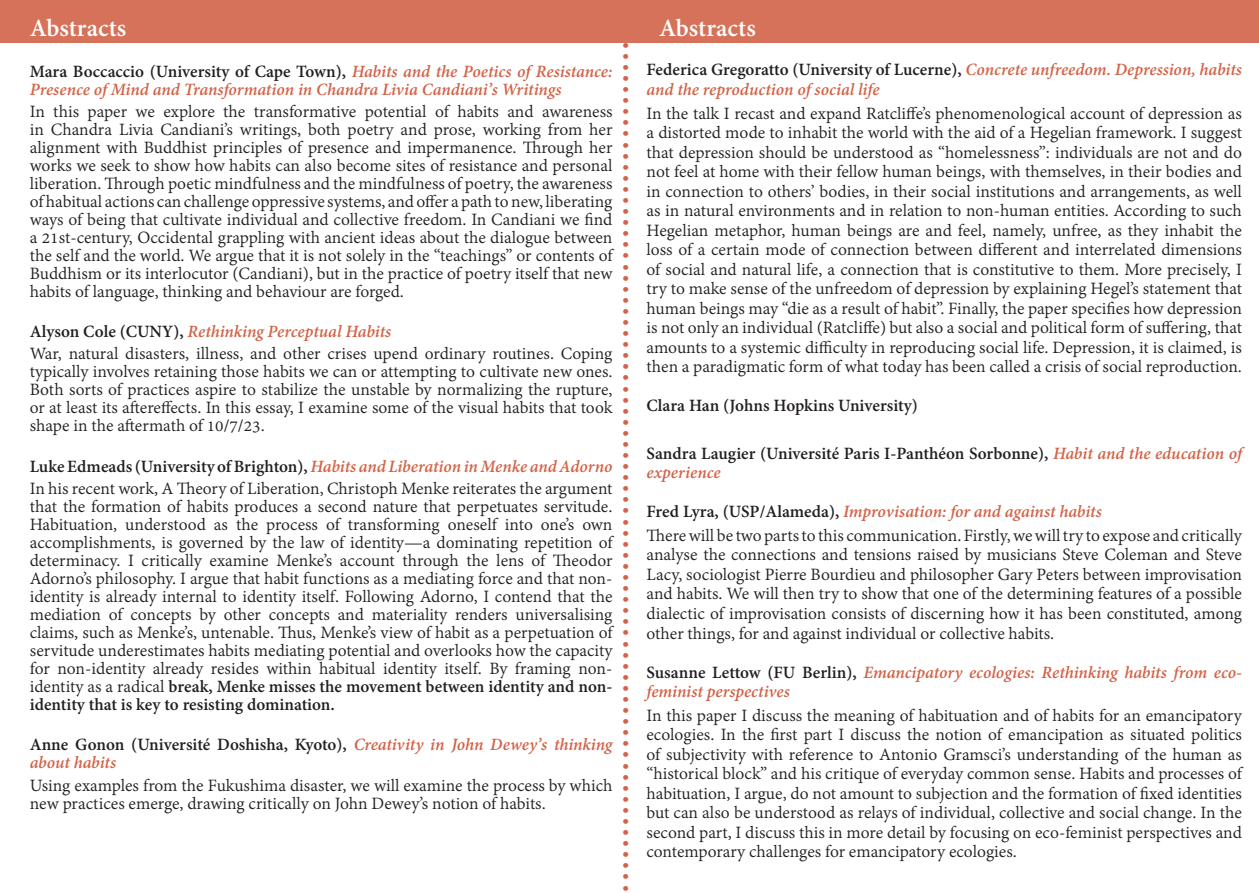
<style>
.page{position:relative;width:1259px;height:893px;background:#fff}
.page>*{position:absolute;margin:0;border:0;box-sizing:border-box;transform-origin:0 0}
.t1{font:700 27px "Adobe Devanagari";color:#fff}
.t2{font:18.75px/18px "Adobe Devanagari";color:#231f20;text-align:justify}
.t3{font:italic 700 18.75px/18px "Adobe Devanagari";letter-spacing:-.005em;color:#d26348}
.t4{font:700 18.75px/19.5px "Adobe Devanagari";color:#231f20}
.t5{font:700 18px "Minion Pro";color:#d26348}
.s1{font-style:normal;color:#231f20}
.s2{font-weight:700}
.s3{font-weight:700;font-style:italic;color:#d26348}
.s4{font-style:italic;color:#d26348}
</style>
<div class="page">
<div style="left:0;top:0;width:1259px;height:43px;background:#d6725a"></div>
<h1 class="t1" style="left:30px;top:13px;width:98px">Abstracts</h1>
<p class="t3" style="left:30px;top:64px;width:584px"><span class="s1">Mara Boccaccio (University of Cape Town),</span> Habits and the Poetics of Resistance:<br>Presence of Mind and Transformation in Chandra Livia Candiani’s Writings</p>
<p class="t2" style="left:30px;top:104px;width:584px">In this paper we explore the transformative potential of habits and awareness in Chandra Livia Candiani’s writings, both poetry and prose, working from her alignment with Buddhist principles of presence and impermanence. Through her works we seek to show how habits can also become sites of resistance and personal liberation. Through poetic mindfulness and the mindfulness of poetry, the awareness of habitual actions can challenge oppressive systems, and offer a path to new, liberating ways of being that cultivate individual and collective freedom. In Candiani we find a 21st-century, Occidental grappling with ancient ideas about the dialogue between the self and the world. We argue that it is not solely in the “teachings” or contents of Buddhism or its interlocutor (Candiani), but in the practice of poetry itself that new habits of language, thinking and behaviour are forged.</p>
<p class="t2" style="left:30px;top:322px;width:584px;line-height:22.2px"><span class="s2">Alyson Cole (CUNY),</span> <span class="s3">Rethinking Perceptual Habits<br></span>War, natural disasters, illness, and other crises upend ordinary routines. Coping</p>
<p class="t2" style="left:30px;top:364px;width:584px">typically involves retaining those habits we can or attempting to cultivate new ones.<br>Both sorts of practices aspire to stabilize the unstable by normalizing the rupture, or at least its aftereffects. In this essay, I examine some of the visual habits that took shape in the aftermath of 10/7/23.</p>
<p class="t2" style="left:30px;top:457px;width:584px;line-height:22.2px"><span class="s2">Luke Edmeads (University of Brighton),</span> <span class="s3">Habits and Liberation in Menke and Adorno<br></span>In his recent work, A Theory of Liberation, Christoph Menke reiterates the argument</p>
<p class="t2" style="left:30px;top:499px;width:584px">that the formation of habits produces a second nature that perpetuates servitude.<br>Habituation, understood as the process of transforming oneself into one’s own accomplishments, is governed by the law of identity—a dominating repetition of determinacy. I critically examine Menke’s account through the lens of Theodor Adorno’s philosophy. I argue that habit functions as a mediating force and that non&shy;identity is already internal to identity itself. Following Adorno, I contend that the mediation of concepts by other concepts and materiality renders universalising claims, such as Menke’s, untenable. Thus, Menke’s view of habit as a perpetuation of servitude underestimates habits mediating potential and overlooks how the capacity for non-identity already resides within habitual identity itself. By framing non&shy;identity as a radical <span class="s2">break, Menke misses the movement between identity and non&shy;identity that is key to resisting domination.</span></p>
<p class="t3" style="left:30px;top:738px;width:584px"><span class="s1">Anne Gonon (Université Doshisha, Kyoto),</span> Creativity in John Dewey’s thinking about habits</p>
<p class="t2" style="left:30px;top:777px;width:584px">Using examples from the Fukushima disaster, we will examine the process by which new practices emerge, drawing critically on John Dewey’s notion of habits.</p>
<p class="t5" style="left:611px;top:891px;width:851px;rotate:-90deg">• • • • • • • • • • • • • • • • • • • • • • • • • • • • • • • • • • • • • • • • • • • • • • • • • • • • • • • • • • • • • • • • • • • • • • • • • • • • •</p>
<h1 class="t1" style="left:659px;top:13px;width:98px">Abstracts</h1>
<p class="t3" style="left:646px;top:62px;width:597px;line-height:19.5px"><span class="s1">Federica Gregoratto (University of Lucerne),</span> Concrete unfreedom. Depression, habits and the reproduction of social life</p>
<p class="t2" style="left:646px;top:105px;width:597px;line-height:19.5px">In the talk I recast and expand Ratcliffe’s phenomenological account of depression as a distorted mode to inhabit the world with the aid of a Hegelian framework. I suggest that depression should be understood as “homelessness”: individuals are not and do not feel at home with their fellow human beings, with themselves, in their bodies and in connection to others’ bodies, in their social institutions and arrangements, as well as in natural environments and in relation to non-human entities. According to such Hegelian metaphor, human beings are and feel, namely, unfree, as they inhabit the loss of a certain mode of connection between different and interrelated dimensions of social and natural life, a connection that is constitutive to them. More precisely, I try to make sense of the unfreedom of depression by explaining Hegel’s statement that human beings may “die as a result of habit”. Finally, the paper specifies how depression is not only an individual (Ratcliffe) but also a social and political form of suffering, that amounts to a systemic difficulty in reproducing social life. Depression, it is claimed, is then a paradigmatic form of what today has been called a crisis of social reproduction.</p>
<p class="t4" style="left:646px;top:398px;width:273px">Clara Han (Johns Hopkins University)</p>
<p class="t4" style="left:646px;top:445px;width:597px">Sandra Laugier (Université Paris I-Panthéon Sorbonne), <span class="s4">Habit and the education of experience</span></p>
<p class="t2" style="left:646px;top:501px;width:597px;line-height:23.7px"><span class="s2">Fred Lyra, (USP/Alameda),</span> <span class="s3">Improvisation: for and against habits<br></span>There will be two parts to this communication. Firstly, we will try to expose and critically</p>
<p class="t2" style="left:646px;top:547px;width:597px;line-height:19.5px">analyse the connections and tensions raised by musicians Steve Coleman and Steve Lacy, sociologist Pierre Bourdieu and philosopher Gary Peters between improvisation and habits. We will then try to show that one of the determining features of a possible dialectic of improvisation consists of discerning how it has been constituted, among other things, for and against individual or collective habits.</p>
<p class="t3" style="left:646px;top:664px;width:597px;line-height:19.5px"><span class="s1">Susanne Lettow (FU Berlin),</span> Emancipatory ecologies: Rethinking habits from eco&shy;feminist perspectives</p>
<p class="t2" style="left:646px;top:707px;width:597px;line-height:19.5px">In this paper I discuss the meaning of habituation and of habits for an emancipatory ecologies. In the first part I discuss the notion of emancipation as situated politics of subjectivity with reference to Antonio Gramsci’s understanding of the human as “historical block” and his critique of everyday common sense. Habits and processes of habituation, I argue, do not amount to subjection and the formation of fixed identities but can also be understood as relays of individual, collective and social change. In the second part, I discuss this in more detail by focusing on eco-feminist perspectives and contemporary challenges for emancipatory ecologies.</p>
</div>
